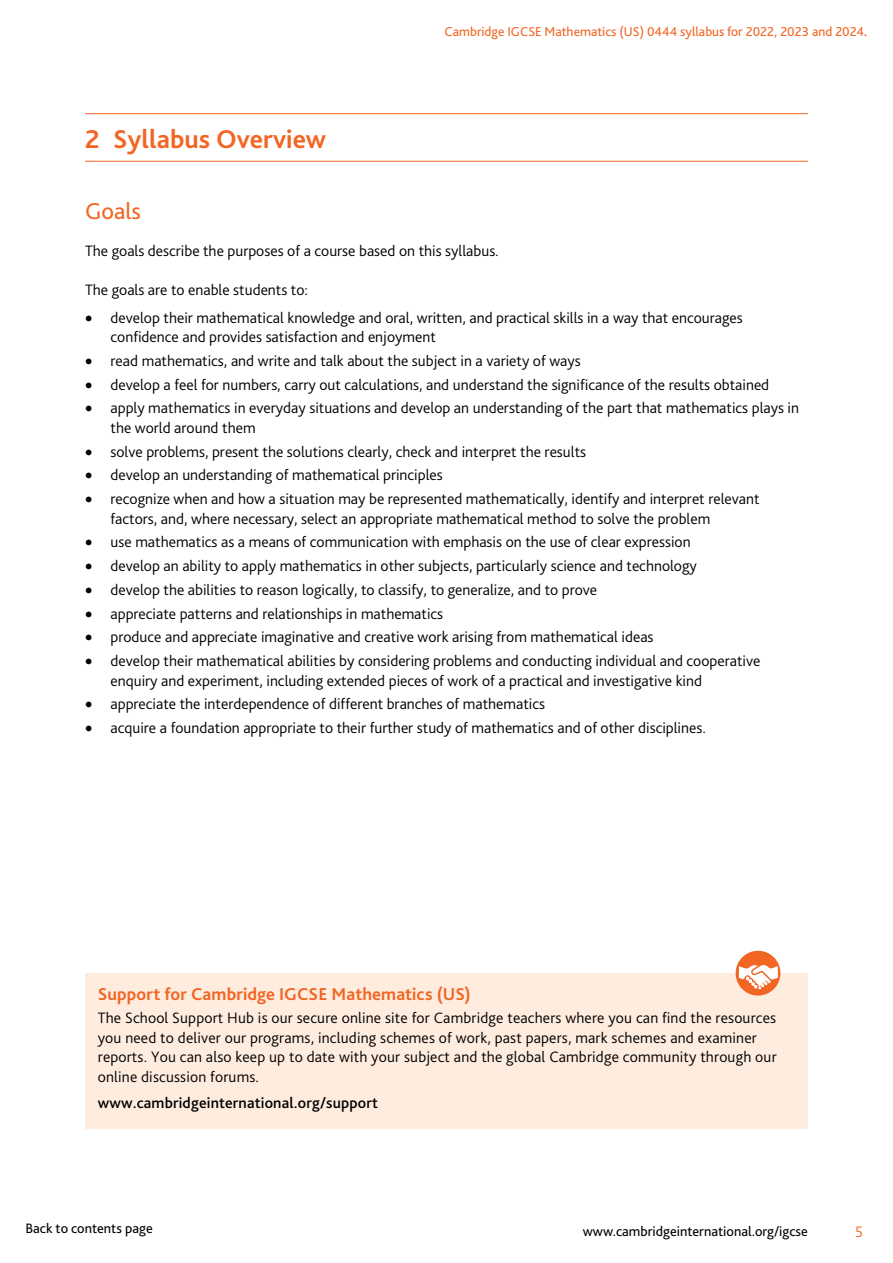
<style>
.page{position:relative;width:893px;height:1263px;background:#fff}
.page>*{position:absolute;margin:0;border:0;box-sizing:border-box;transform-origin:0 0}
.t1{font:700 27px "Bliss Pro";color:#f26522}
.t2{font:24px "Bliss Pro";color:#f26522}
.t3{font:700 18px "Bliss Pro";letter-spacing:.01em;color:#f26522}
.t4{font:300 15.75px/19.5px "Bliss Pro";color:#000}
.t5{font:500 15.75px "Bliss Pro";letter-spacing:.01em;color:#000}
.t6{font:300 15.75px "Bliss Pro";color:#f26522}
.t7{font:14.25px "Bliss Pro";color:#000}
.t8{font:13.5px "Bliss Pro";color:#f26522}
.s1{font-weight:700}
</style>
<div class="page">
<hr style="left:85px;top:113px;width:723px;height:1px;background:#f26522">
<hr style="left:85px;top:161px;width:723px;height:1px;background:#f26522">
<div style="left:85px;top:973px;width:723px;height:156px;background:#feecdf"></div>
<div style="left:736px;top:951px;width:44px;height:44px;background:#f26522;border-radius:50%"></div>
<svg style="left:739px;top:965px;width:39px;height:26px"></svg>
<h1 class="t1" style="left:85px;top:122px;width:243px">2 Syllabus Overview</h1>
<p class="t8" style="left:445px;top:23px;width:424px">Cambridge IGCSE Mathematics (US) 0444 syllabus for 2022, 2023 and 2024<span class="s1">.</span></p>
<h2 class="t2" style="left:85px;top:196px;width:57px">Goals</h2>
<p class="t4" style="left:85px;top:241px;width:415px">The goals describe the purposes of a course based on this syllabus.</p>
<p class="t4" style="left:85px;top:280px;width:224px">The goals are to enable students to:</p>
<p class="t4" style="left:111px;top:308px;width:634px;text-indent:-26px">• develop their mathematical knowledge and oral, written, and practical skills in a way that encourages confidence and provides satisfaction and enjoyment</p>
<p class="t4" style="left:85px;top:351px;width:497px">• read mathematics, and write and talk about the subject in a variety of ways</p>
<p class="t4" style="left:85px;top:375px;width:686px">• develop a feel for numbers, carry out calculations, and understand the significance of the results obtained</p>
<p class="t4" style="left:111px;top:398px;width:690px;text-indent:-26px">• apply mathematics in everyday situations and develop an understanding of the part that mathematics plays in the world around them</p>
<p class="t4" style="left:85px;top:442px;width:503px">• solve problems, present the solutions clearly, check and interpret the results</p>
<p class="t4" style="left:85px;top:465px;width:359px">• develop an understanding of mathematical principles</p>
<p class="t4" style="left:111px;top:489px;width:650px;text-indent:-26px">• recognize when and how a situation may be represented mathematically, identify and interpret relevant factors, and, where necessary, select an appropriate mathematical method to solve the problem</p>
<p class="t4" style="left:85px;top:532px;width:607px">• use mathematics as a means of communication with emphasis on the use of clear expression</p>
<p class="t4" style="left:85px;top:556px;width:613px">• develop an ability to apply mathematics in other subjects, particularly science and technology</p>
<p class="t4" style="left:85px;top:580px;width:514px">• develop the abilities to reason logically, to classify, to generalize, and to prove</p>
<p class="t4" style="left:85px;top:604px;width:360px">• appreciate patterns and relationships in mathematics</p>
<p class="t4" style="left:85px;top:627px;width:570px">• produce and appreciate imaginative and creative work arising from mathematical ideas</p>
<p class="t4" style="left:111px;top:651px;width:651px;text-indent:-26px">• develop their mathematical abilities by considering problems and conducting individual and cooperative enquiry and experiment, including extended pieces of work of a practical and investigative kind</p>
<p class="t4" style="left:85px;top:694px;width:462px">• appreciate the interdependence of different branches of mathematics</p>
<p class="t4" style="left:85px;top:718px;width:622px">• acquire a foundation appropriate to their further study of mathematics and of other disciplines.</p>
<p class="t3" style="left:98px;top:982px;width:375px">Support for Cambridge IGCSE Mathematics (US)</p>
<p class="t4" style="left:98px;top:1008px;width:680px">The School Support Hub is our secure online site for Cambridge teachers where you can find the resources you need to deliver our programs, including schemes of work, past papers, mark schemes and examiner reports. You can also keep up to date with your subject and the global Cambridge community through our online discussion forums.</p>
<p class="t5" style="left:98px;top:1093px;width:282px">www.cambridgeinternational.org/support</p>
<p class="t7" style="left:26px;top:1219px;width:129px">Back to contents page</p>
<p class="t7" style="left:583px;top:1222px;width:227px">www.cambridgeinternational.org/igcse</p>
<p class="t6" style="left:855px;top:1222px;width:9px">5</p>
</div>
